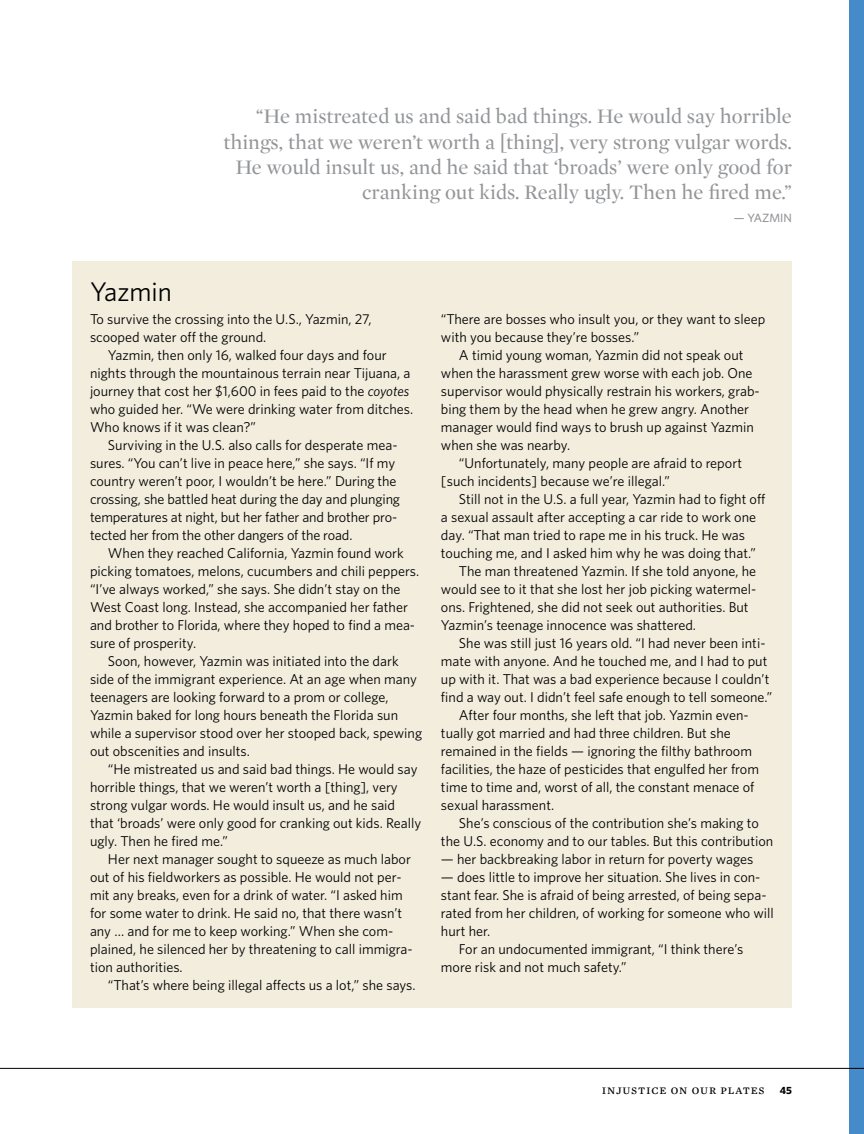
<style>
.page{position:relative;width:864px;height:1134px;background:#fff}
.page>*{position:absolute;margin:0;border:0;box-sizing:border-box;transform-origin:0 0}
.t1{font:27px "Whitney";color:#000}
.t2{font:21px/25.2px "Mercury Display";color:#939598;text-align:right}
.t3{font:14.25px/18px "Whitney";color:#000}
.t4{font:13.2px "Mercury Text G2 Roman SC";letter-spacing:.06em;color:#000}
.t5{font:500 12px "Whitney";color:#939598}
.s1{font-style:italic}
.s2{font-family:"Whitney";font-weight:700;font-size:10.5px}
</style>
<div class="page">
<div style="left:849px;top:0;width:15px;height:1134px;background:#458bc9"></div>
<hr style="left:0;top:1068px;width:864px;height:1px;background:#000">
<div style="left:72px;top:261px;width:720px;height:747px;background:#f2eddd"></div>
<p class="t2" style="left:224px;top:104px;width:570px">“He mistreated us and said bad things. He would say horrible things, that we weren’t worth a [thing], very strong vulgar words.<br>He would insult us, and he said that ‘broads’ were only good for cranking out kids. Really ugly. Then he fired me.”</p>
<p class="t5" style="left:734px;top:210px;width:60px">— YAZMIN</p>
<h1 class="t1" style="left:90px;top:275px;width:83px">Yazmin</h1>
<p class="t3" style="left:90px;top:310px;width:283px">To survive the crossing into the U.S., Yazmin, 27, scooped water off the ground.</p>
<p class="t3" style="left:90px;top:346px;width:325px;text-indent:18px">Yazmin, then only 16, walked four days and four nights through the mountainous terrain near Tijuana, a journey that cost her $1,600 in fees paid to the <span class="s1">coyotes </span>who guided her. “We were drinking water from ditches.<br>Who knows if it was clean?”</p>
<p class="t3" style="left:90px;top:436px;width:312px;text-indent:18px">Surviving in the U.S. also calls for desperate mea&shy;sures. “You can’t live in peace here,” she says. “If my country weren’t poor, I wouldn’t be here.” During the crossing, she battled heat during the day and plunging temperatures at night, but her father and brother pro&shy;tected her from the other dangers of the road.</p>
<p class="t3" style="left:90px;top:544px;width:331px;text-indent:18px">When they reached California, Yazmin found work picking tomatoes, melons, cucumbers and chili peppers. “I’ve always worked,” she says. She didn’t stay on the West Coast long. Instead, she accompanied her father and brother to Florida, where they hoped to find a mea&shy;sure of prosperity.</p>
<p class="t3" style="left:90px;top:652px;width:334px;text-indent:18px">Soon, however, Yazmin was initiated into the dark side of the immigrant experience. At an age when many teenagers are looking forward to a prom or college, Yazmin baked for long hours beneath the Florida sun while a supervisor stood over her stooped back, spewing out obscenities and insults.</p>
<p class="t3" style="left:90px;top:760px;width:333px;text-indent:18px">“He mistreated us and said bad things. He would say horrible things, that we weren’t worth a [thing], very strong vulgar words. He would insult us, and he said that ‘broads’ were only good for cranking out kids. Really ugly. Then he fired me.”</p>
<p class="t3" style="left:90px;top:850px;width:324px;text-indent:18px">Her next manager sought to squeeze as much labor out of his fieldworkers as possible. He would not per&shy;mit any breaks, even for a drink of water. “I asked him for some water to drink. He said no, that there wasn’t any … and for me to keep working.” When she com&shy;plained, he silenced her by threatening to call immigra&shy;tion authorities.</p>
<p class="t3" style="left:108px;top:976px;width:309px">“That’s where being illegal affects us a lot,” she says.</p>
<p class="t3" style="left:441px;top:310px;width:326px">“There are bosses who insult you, or they want to sleep</p>
<p class="t3" style="left:441px;top:328px;width:200px">with you because they’re bosses.”</p>
<p class="t3" style="left:459px;top:346px;width:286px">A timid young woman, Yazmin did not speak out</p>
<p class="t3" style="left:441px;top:364px;width:313px">when the harassment grew worse with each job. One</p>
<p class="t3" style="left:441px;top:382px;width:320px">supervisor would physically restrain his workers, grab-</p>
<p class="t3" style="left:441px;top:400px;width:310px">bing them by the head when he grew angry. Another</p>
<p class="t3" style="left:441px;top:418px;width:315px">manager would find ways to brush up against Yazmin</p>
<p class="t3" style="left:441px;top:436px;width:131px">when she was nearby.</p>
<p class="t3" style="left:459px;top:454px;width:285px">“Unfortunately, many people are afraid to report</p>
<p class="t3" style="left:441px;top:472px;width:230px">[such incidents] because we’re illegal.”</p>
<p class="t3" style="left:459px;top:490px;width:308px">Still not in the U.S. a full year, Yazmin had to fight off</p>
<p class="t3" style="left:441px;top:508px;width:317px">a sexual assault after accepting a car ride to work one</p>
<p class="t3" style="left:441px;top:526px;width:306px">day. “That man tried to rape me in his truck. He was</p>
<p class="t3" style="left:441px;top:544px;width:316px">touching me, and I asked him why he was doing that.”</p>
<p class="t3" style="left:459px;top:562px;width:299px">The man threatened Yazmin. If she told anyone, he</p>
<p class="t3" style="left:441px;top:580px;width:317px">would see to it that she lost her job picking watermel-</p>
<p class="t3" style="left:441px;top:598px;width:309px">ons. Frightened, she did not seek out authorities. But</p>
<p class="t3" style="left:441px;top:616px;width:257px">Yazmin’s teenage innocence was shattered.</p>
<p class="t3" style="left:459px;top:634px;width:308px">She was still just 16 years old. “I had never been inti-</p>
<p class="t3" style="left:441px;top:652px;width:328px">mate with anyone. And he touched me, and I had to put</p>
<p class="t3" style="left:441px;top:670px;width:330px">up with it. That was a bad experience because I couldn’t</p>
<p class="t3" style="left:441px;top:688px;width:333px">find a way out. I didn’t feel safe enough to tell someone.”</p>
<p class="t3" style="left:459px;top:706px;width:291px">After four months, she left that job. Yazmin even-</p>
<p class="t3" style="left:441px;top:724px;width:291px">tually got married and had three children. But she</p>
<p class="t3" style="left:441px;top:742px;width:313px">remained in the fields — ignoring the filthy bathroom</p>
<p class="t3" style="left:441px;top:760px;width:320px">facilities, the haze of pesticides that engulfed her from</p>
<p class="t3" style="left:441px;top:778px;width:315px">time to time and, worst of all, the constant menace of</p>
<p class="t3" style="left:441px;top:796px;width:115px">sexual harassment.</p>
<p class="t3" style="left:459px;top:814px;width:301px">She’s conscious of the contribution she’s making to</p>
<p class="t3" style="left:441px;top:832px;width:334px">the U.S. economy and to our tables. But this contribution</p>
<p class="t3" style="left:441px;top:850px;width:314px">— her backbreaking labor in return for poverty wages</p>
<p class="t3" style="left:441px;top:868px;width:321px">— does little to improve her situation. She lives in con-</p>
<p class="t3" style="left:441px;top:886px;width:327px">stant fear. She is afraid of being arrested, of being sepa-</p>
<p class="t3" style="left:441px;top:904px;width:334px">rated from her children, of working for someone who will</p>
<p class="t3" style="left:441px;top:922px;width:51px">hurt her.</p>
<p class="t3" style="left:459px;top:940px;width:286px">For an undocumented immigrant, “I think there’s</p>
<p class="t3" style="left:441px;top:958px;width:187px">more risk and not much safety.”</p>
<p class="t4" style="left:602px;top:1082px;width:192px">injustice on our plates <span class="s2">45</span></p>
</div>
